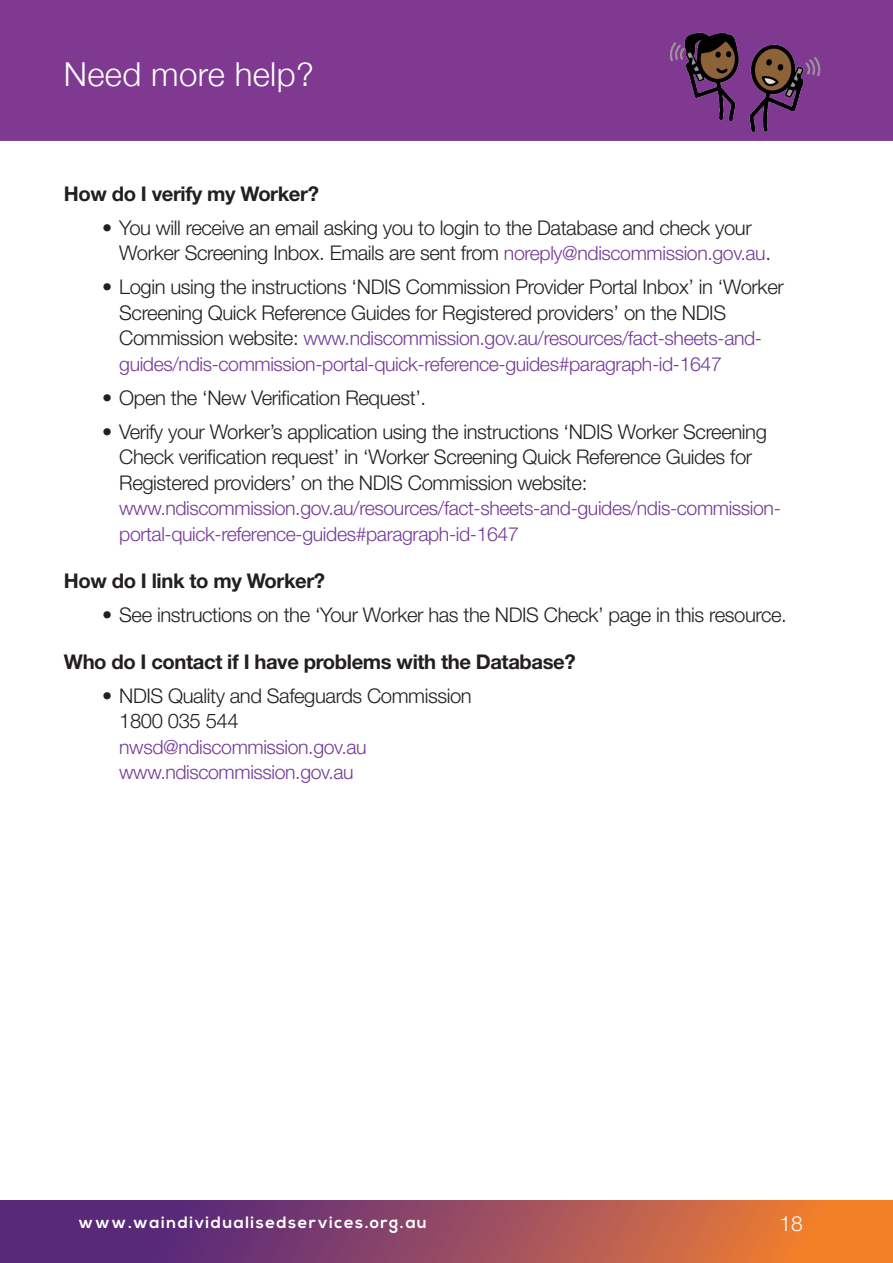
<style>
.page{position:relative;width:893px;height:1263px;background:#fff}
.page>*{position:absolute;margin:0;border:0;box-sizing:border-box;transform-origin:0 0}
.Bold_sub_2{font:300 33px "Helvetica Neue";letter-spacing:.01em;color:#fff}
.t1{font:300 21px "Helvetica Neue LT Std";color:#fff}
.List_normal{font:300 20.25px/25.5px "Helvetica Neue LT Std";letter-spacing:-.02em;color:#231f20}
.List_normal-2{font:700 20.25px "Helvetica Neue LT Std";letter-spacing:-.02em;color:#231f20}
.List_normal-3{font:300 19.5px/25.5px "Helvetica Neue LT Std";letter-spacing:-.02em;color:#743a97}
.t2{font:700 16.5px "Nexa";letter-spacing:.09em;color:#fff}
.s1{font-size:19.5px;color:#743a97}
.s2{font-size:20.25px;color:#231f20}
</style>
<div class="page">
<svg style="left:0;top:1200px;width:893px;height:63px;background:#9a4d5c"></svg>
<div style="left:0;top:0;width:893px;height:141px;background:#803990"></div>
<img style="left:669px;top:17px;width:151px;height:124px">
<p class="Bold_sub_2" style="left:64px;top:54px;width:251px">Need more help?</p>
<p class="List_normal-2" style="left:64px;top:181px;width:256px">How do I verify my Worker?</p>
<p class="List_normal" style="left:119px;top:215px;width:653px;text-indent:-17px">• You will receive an email asking you to login to the Database and check your<br>Worker Screening Inbox. Emails are sent from <span class="s1">noreply@ndiscommission.gov.au</span>.</p>
<p class="List_normal" style="left:119px;top:274px;width:666px;text-indent:-17px">• Login using the instructions ‘NDIS Commission Provider Portal Inbox’ in ‘Worker<br>Screening Quick Reference Guides for Registered providers’ on the NDIS</p>
<p class="List_normal-3" style="left:119px;top:325px;width:644px"><span class="s2">Commission website:</span> www.ndiscommission.gov.au/resources/fact-sheets-and&shy;guides/ndis-commission-portal-quick-reference-guides#paragraph-id-1647</p>
<p class="List_normal" style="left:102px;top:385px;width:325px">• Open the ‘New Verification Request’.</p>
<p class="List_normal" style="left:119px;top:419px;width:649px;text-indent:-17px">• Verify your Worker’s application using the instructions ‘NDIS Worker Screening<br>Check verification request’ in ‘Worker Screening Quick Reference Guides for<br>Registered providers’ on the NDIS Commission website:</p>
<p class="List_normal-3" style="left:119px;top:495px;width:663px">www.ndiscommission.gov.au/resources/fact-sheets-and-guides/ndis-commission&shy;portal-quick-reference-guides#paragraph-id-1647</p>
<p class="List_normal-2" style="left:64px;top:568px;width:263px">How do I link to my Worker?</p>
<p class="List_normal" style="left:102px;top:601px;width:686px">• See instructions on the ‘Your Worker has the NDIS Check’ page in this resource.</p>
<p class="List_normal-2" style="left:64px;top:649px;width:513px">Who do I contact if I have problems with the Database?</p>
<p class="List_normal" style="left:102px;top:682px;width:371px">• NDIS Quality and Safeguards Commission</p>
<p class="List_normal" style="left:119px;top:708px;width:121px">1800 035 544</p>
<p class="List_normal-3" style="left:119px;top:733px;width:249px">nwsd@ndiscommission.gov.au</p>
<p class="List_normal-3" style="left:119px;top:759px;width:236px">www.ndiscommission.gov.au</p>
<p class="t2" style="left:79px;top:1213px;width:350px">www.waindividualisedservices.org.au</p>
<p class="t1" style="left:779px;top:1210px;width:25px">18</p>
</div>
